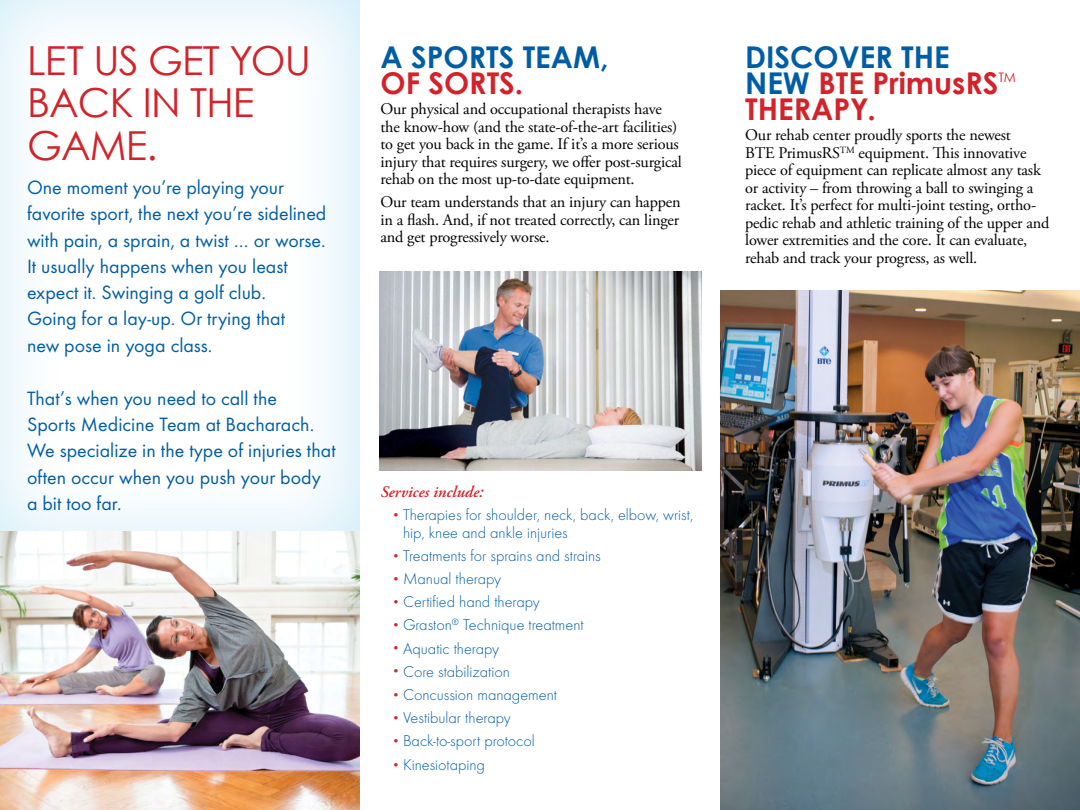
<style>
.page{position:relative;width:1080px;height:810px;background:#fff}
.page>*{position:absolute;margin:0;border:0;box-sizing:border-box;transform-origin:0 0}
.t1{font:40px/42.5px "Century Gothic";letter-spacing:-.02em;color:#d2232a}
.t2{font:700 30px/26.2px "Century Gothic";color:#005da4}
.t3{font:700 30px "Century Gothic";color:#d2232a}
.t4{font:20px/26.2px "Futura T";color:#005da4}
.t5{font:16.25px/17.5px "Adobe Garamond Pro";letter-spacing:-.01em;color:#000}
.t6{font:300 16.25px/17.5px "Futura T";color:#005da4}
.t7{font:italic 600 16.25px "Adobe Garamond Pro";color:#d2232a}
.t8{font:13.12px "Century Gothic";color:#d2232a}
.s1{font-size:12.5px;color:#d2232a}
.s2{color:#d2232a}
</style>
<div class="page">
<div style="left:0;top:0;width:371px;height:546px;background:#009bdf;opacity:.2"></div>
<img style="left:0;top:532px;width:360px;height:278px">
<img style="left:379px;top:272px;width:323px;height:199px">
<img style="left:720px;top:291px;width:360px;height:519px">
<h1 class="t1" style="left:27px;top:39px;width:285px">LET US GET YOU<br>BACK IN THE<br>GAME.</h1>
<p class="t4" style="left:27px;top:174px;width:301px">One moment you’re playing your favorite sport, the next you’re sidelined with pain, a sprain, a twist … or worse.<br>It usually happens when you least expect it. Swinging a golf club.<br>Going for a lay-up. Or trying that<br>new pose in yoga class.</p>
<p class="t4" style="left:27px;top:385px;width:310px">That’s when you need to call the<br>Sports Medicine Team at Bacharach.<br>We specialize in the type of injuries that often occur when you push your body a bit too far.</p>
<h2 class="t2" style="left:380px;top:43px;width:230px">A SPORTS TEAM,</h2>
<h2 class="t3" style="left:380px;top:64px;width:144px">OF SORTS.</h2>
<p class="t5" style="left:380px;top:101px;width:303px">Our physical and occupational therapists have the know-how (and the state-of-the-art facilities) to get you back in the game. If it’s a more serious injury that requires surgery, we offer post-surgical rehab on the most up-to-date equipment.</p>
<p class="t5" style="left:380px;top:194px;width:302px;text-align:justify">Our team understands that an injury can happen in a flash. And, if not treated correctly, can linger and get progressively worse.</p>
<p class="t7" style="left:380px;top:483px;width:104px">Services include:</p>
<p class="t6" style="left:403px;top:506px;width:292px;text-indent:-11px"><span class="s1">•</span> Therapies for shoulder, neck, back, elbow, wrist, hip, knee and ankle injuries</p>
<p class="t6" style="left:392px;top:547px;width:211px"><span class="s1">•</span> Treatments for sprains and strains</p>
<p class="t6" style="left:392px;top:570px;width:111px"><span class="s1">•</span> Manual therapy</p>
<p class="t6" style="left:392px;top:593px;width:150px"><span class="s1">•</span> Certified hand therapy</p>
<p class="t6" style="left:392px;top:616px;width:193px"><span class="s1">•</span> Graston<sup>®</sup> Technique treatment</p>
<p class="t6" style="left:392px;top:639px;width:109px"><span class="s1">•</span> Aquatic therapy</p>
<p class="t6" style="left:392px;top:662px;width:120px"><span class="s1">•</span> Core stabilization</p>
<p class="t6" style="left:392px;top:686px;width:167px"><span class="s1">•</span> Concussion management</p>
<p class="t6" style="left:392px;top:709px;width:121px"><span class="s1">•</span> Vestibular therapy</p>
<p class="t6" style="left:392px;top:732px;width:145px"><span class="s1">•</span> Back-to-sport protocol</p>
<p class="t6" style="left:392px;top:756px;width:95px"><span class="s1">•</span> Kinesiotaping</p>
<h2 class="t2" style="left:745px;top:43px;width:255px">DISCOVER THE<br>NEW <span class="s2">BTE PrimusRS</span></h2>
<p class="t8" style="left:998px;top:69px;width:19px">TM</p>
<h2 class="t3" style="left:745px;top:90px;width:132px">THERAPY.</h2>
<p class="t5" style="left:745px;top:127px;width:306px">Our rehab center proudly sports the newest<br>BTE PrimusRS<sup>TM</sup> equipment. This innovative piece of equipment can replicate almost any task or activity – from throwing a ball to swinging a racket. It’s perfect for multi-joint testing, ortho&shy;pedic rehab and athletic training of the upper and lower extremities and the core. It can evaluate, rehab and track your progress, as well.</p>
</div>
